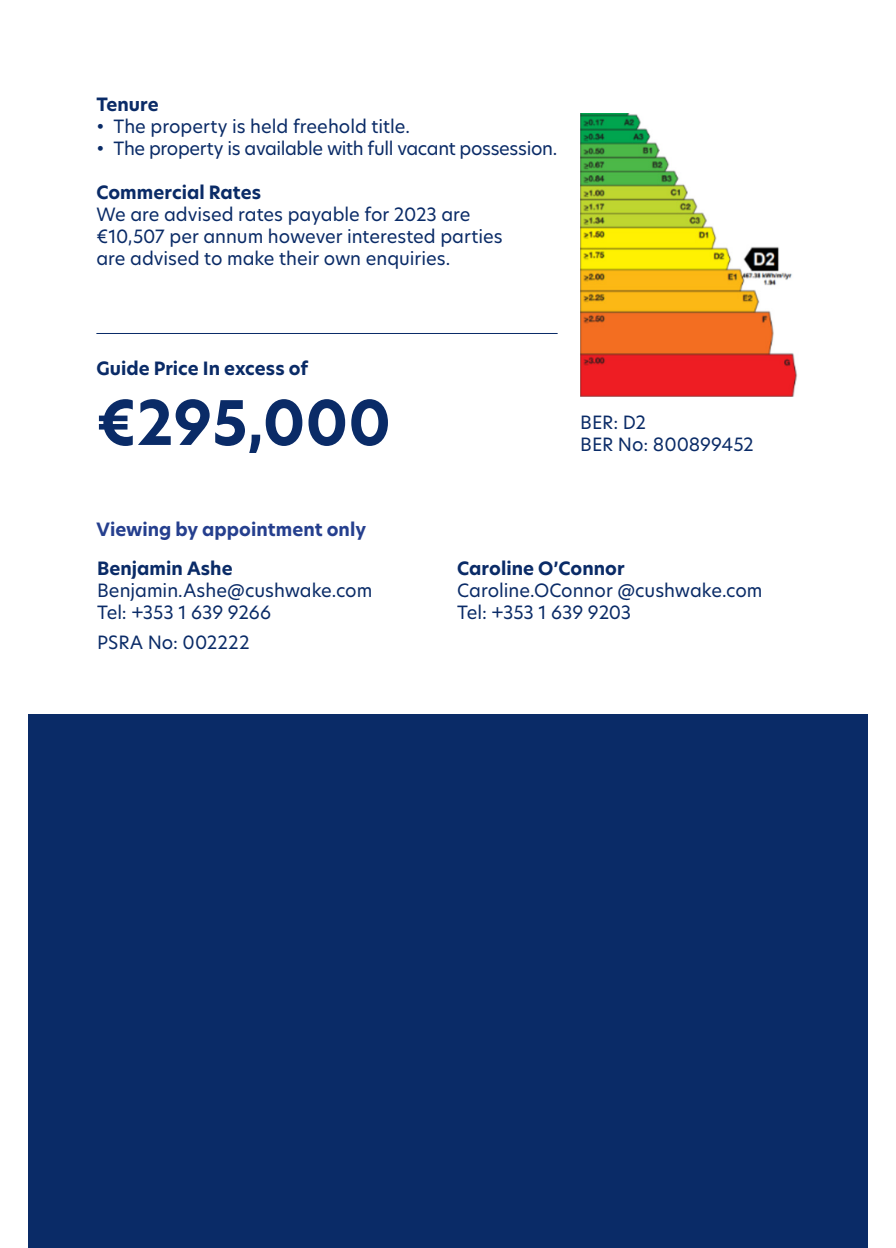
<style>
.page{position:relative;width:896px;height:1248px;background:#fff}
.page>*{position:absolute;margin:0;border:0;box-sizing:border-box;transform-origin:0 0}
.t1{font:700 60px "New Hero";color:#0a2b67}
.t2{font:18px/22px "New Hero";color:#0a2b67}
.t3{font:700 18px "New Hero";color:#0a2b67}
.t4{font:18px "New Hero";letter-spacing:-.02em;color:#0a2b67}
.t5{font:700 18px "New Hero";color:#253f8e}
</style>
<div class="page">
<div style="left:28px;top:714px;width:839px;height:533px;background:#0a2b67"></div>
<hr style="left:96px;top:333px;width:461px;height:1px;background:#0a2b67">
<img style="left:580px;top:113px;width:218px;height:283px">
<p class="t3" style="left:96px;top:92px;width:64px">Tenure</p>
<p class="t2" style="left:96px;top:115px;width:315px">• The property is held freehold title.</p>
<p class="t4" style="left:96px;top:136px;width:462px">• The property is available with full vacant possession.</p>
<p class="t3" style="left:96px;top:180px;width:166px">Commercial Rates</p>
<p class="t2" style="left:96px;top:203px;width:408px">We are advised rates payable for 2023 are €10,507 per annum however interested parties are advised to make their own enquiries.</p>
<p class="t3" style="left:96px;top:356px;width:213px">Guide Price In excess of</p>
<h1 class="t1" style="left:96px;top:382px;width:296px">€295,000</h1>
<p class="t2" style="left:580px;top:410px;width:175px">BER: D2<br>BER No: 800899452</p>
<p class="t5" style="left:96px;top:516px;width:271px">Viewing by appointment only</p>
<p class="t3" style="left:97px;top:556px;width:137px">Benjamin Ashe</p>
<p class="t2" style="left:97px;top:579px;width:277px">Benjamin.Ashe@cushwake.com<br>Tel: +353 1 639 9266</p>
<p class="t2" style="left:97px;top:631px;width:154px">PSRA No: 002222</p>
<p class="t3" style="left:457px;top:556px;width:169px">Caroline O’Connor</p>
<p class="t2" style="left:457px;top:579px;width:307px">Caroline.OConnor @cushwake.com<br>Tel: +353 1 639 9203</p>
</div>
